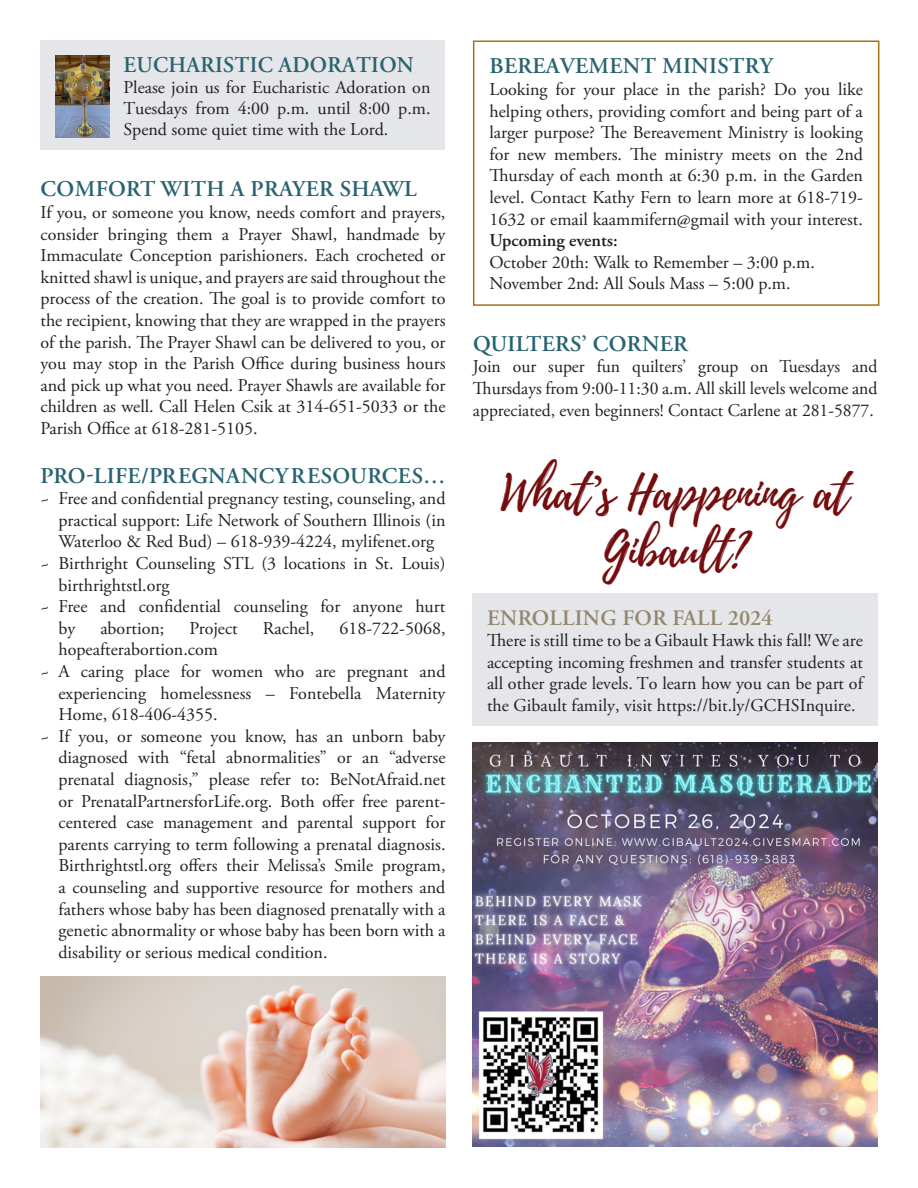
<style>
.page{position:relative;width:918px;height:1188px;background:#fff}
.page>*{position:absolute;margin:0;border:0;box-sizing:border-box;transform-origin:0 0}
.t1{font:48px/57.6px "Playlist Script";color:#750c0e;text-align:center}
.t2{font:600 22.5px "Adobe Garamond Pro";letter-spacing:.015em;color:#296371}
.t3{font:600 22.05px "Adobe Garamond Pro";letter-spacing:.015em;color:#95876d}
.t4{font:18px/21.6px "Adobe Garamond Pro";color:#231f20;text-align:justify}
.s1{font-weight:600}
.s2{font-family:"Adobe Garamond Pro";font-weight:600;font-size:46.5px}
</style>
<div class="page">
<div style="left:472px;top:594px;width:406px;height:132px;background:#e4e6e9"></div>
<img style="left:473px;top:742px;width:405px;height:405px">
<div style="left:40px;top:40px;width:406px;height:110px;background:#e4e6e9"></div>
<img style="left:56px;top:56px;width:54px;height:82px">
<div style="left:473px;top:40px;width:406px;height:266px;border:2px solid #a37512"></div>
<img style="left:40px;top:977px;width:406px;height:171px">
<p class="t2" style="left:124px;top:52px;width:292px">EUCHARISTIC ADORATION</p>
<p class="t4" style="left:123px;top:77px;width:309px;line-height:21px">Please join us for Eucharistic Adoration on Tuesdays from 4:00 p.m. until 8:00 p.m.<br>Spend some quiet time with the Lord.</p>
<p class="t2" style="left:41px;top:176px;width:378px">COMFORT WITH A PRAYER SHAWL</p>
<p class="t4" style="left:40px;top:202px;width:407px">If you, or someone you know, needs comfort and prayers, consider bringing them a Prayer Shawl, handmade by Immaculate Conception parishioners. Each crocheted or knitted shawl is unique, and prayers are said throughout the process of the creation. The goal is to provide comfort to the recipient, knowing that they are wrapped in the prayers of the parish. The Prayer Shawl can be delivered to you, or you may stop in the Parish Office during business hours and pick up what you need. Prayer Shawls are available for children as well. Call Helen Csik at 314-651-5033 or the Parish Office at 618-281-5105.</p>
<p class="t2" style="left:41px;top:462px;width:406px">PRO-LIFE/PREGNANCY RESOURCES…</p>
<p class="t4" style="left:58px;top:488px;width:389px;text-indent:-18px">~ Free and confidential pregnancy testing, counseling, and practical support: Life Network of Southern Illinois (in Waterloo &amp; Red Bud) – 618-939-4224, mylifenet.org</p>
<p class="t4" style="left:58px;top:553px;width:389px;text-indent:-18px">~ Birthright Counseling STL (3 locations in St. Louis) birthrightstl.org</p>
<p class="t4" style="left:58px;top:596px;width:388px;text-indent:-18px">~ Free and confidential counseling for anyone hurt by</p>
<p class="t4" style="left:100px;top:618px;width:65px">abortion;</p>
<p class="t4" style="left:189px;top:618px;width:50px">Project</p>
<p class="t4" style="left:263px;top:618px;width:53px">Rachel,</p>
<p class="t4" style="left:339px;top:618px;width:108px">618-722-5068,</p>
<p class="t4" style="left:58px;top:640px;width:161px">hopeafterabortion.com</p>
<p class="t4" style="left:58px;top:661px;width:389px;text-indent:-18px">~ A caring place for women who are pregnant and experiencing homelessness – Fontebella Maternity Home, 618-406-4355.</p>
<p class="t4" style="left:58px;top:726px;width:389px;text-indent:-18px">~ If you, or someone you know, has an unborn baby diagnosed with “fetal abnormalities” or an “adverse prenatal diagnosis,” please refer to: BeNotAfraid.net or PrenatalPartnersforLife.org. Both offer free parent&shy;centered case management and parental support for parents carrying to term following a prenatal diagnosis.<br>Birthrightstl.org offers their Melissa’s Smile program, a counseling and supportive resource for mothers and fathers whose baby has been diagnosed prenatally with a genetic abnormality or whose baby has been born with a disability or serious medical condition.</p>
<p class="t2" style="left:490px;top:53px;width:285px">BEREAVEMENT MINISTRY</p>
<p class="t4" style="left:489px;top:79px;width:375px">Looking for your place in the parish? Do you like helping others, providing comfort and being part of a larger purpose? The Bereavement Ministry is looking for new members. The ministry meets on the 2nd Thursday of each month at 6:30 p.m. in the Garden level. Contact Kathy Fern to learn more at 618-719- 1632 or email kaammifern@gmail with your interest.<br><span class="s1">Upcoming events:</span></p>
<p class="t4" style="left:489px;top:252px;width:327px">October 20th: Walk to Remember – 3:00 p.m.</p>
<p class="t4" style="left:489px;top:273px;width:303px">November 2nd: All Souls Mass – 5:00 p.m.</p>
<p class="t2" style="left:473px;top:331px;width:216px">QUILTERS’ CORNER</p>
<p class="t4" style="left:473px;top:357px;width:406px">Join our super fun quilters’ group on Tuesdays and Thursdays from 9:00-11:30 a.m. All skill levels welcome and appreciated, even beginners! Contact Carlene at 281-5877.</p>
<p class="t1" style="left:501px;top:466px;width:350px">What<span class="s2">’</span>s Happening at<br>Gibault?</p>
<p class="t3" style="left:487px;top:605px;width:287px">ENROLLING FOR FALL 2024</p>
<p class="t4" style="left:487px;top:630px;width:379px">There is still time to be a Gibault Hawk this fall! We are accepting incoming freshmen and transfer students at all other grade levels. To learn how you can be part of the Gibault family, visit https://bit.ly/GCHSInquire.</p>
</div>
